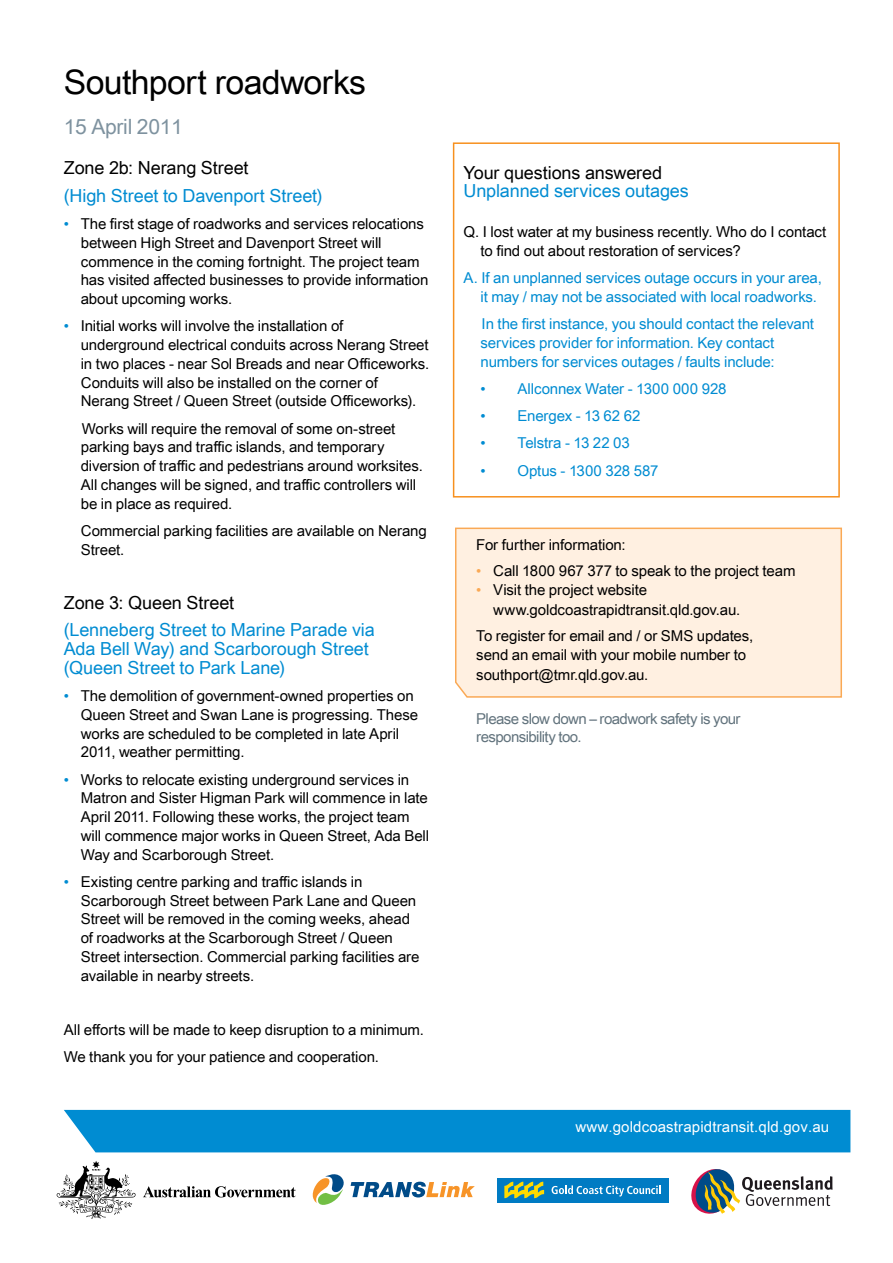
<style>
.page{position:relative;width:893px;height:1263px;background:#fff}
.page>*{position:absolute;margin:0;border:0;box-sizing:border-box;transform-origin:0 0}
.t1{font:33.75px "Arial Unicode MS";letter-spacing:-.015em;color:#000}
.t2{font:21px "Arial Unicode MS";letter-spacing:-.015em;color:#7e929f}
.t3{font:18px/18.8px "Arial Unicode MS";letter-spacing:-.005em;color:#008cd2}
.t4{font:18px "Arial Unicode MS";letter-spacing:-.005em;color:#000}
.t5{font:15px/18.8px "Arial Unicode MS";letter-spacing:-.01em;color:#000}
.t6{font:15px/18.8px "Arial Unicode MS";letter-spacing:-.005em;color:#008cd2}
.t7{font:15px/18px "Arial Unicode MS";letter-spacing:-.04em;color:#62737d}
.t8{font:15px "Arial Unicode MS";letter-spacing:.01em;color:#fff}
.s1{color:#008cd2}
.s2{color:#faa955}
</style>
<div class="page">
<div style="left:64px;top:1110px;width:786px;height:42px;background:#008cd2"></div>
<svg style="left:691px;top:1169px;width:142px;height:45px"></svg>
<svg style="left:312px;top:1174px;width:163px;height:31px"></svg>
<svg style="left:143px;top:1186px;width:153px;height:11px"></svg>
<svg style="left:57px;top:1161px;width:79px;height:58px"></svg>
<div style="left:497px;top:1178px;width:171px;height:24px;background:#007bc3"></div>
<svg style="left:552px;top:1185px;width:108px;height:11px"></svg>
<svg style="left:504px;top:1181px;width:40px;height:17px"></svg>
<div style="left:455px;top:527px;width:387px;height:171px;background:#fff0e1"></div>
<div style="left:453px;top:142px;width:387px;height:355px;border:2px solid #f7901e"></div>
<h1 class="t1" style="left:64px;top:57px;width:304px">Southport roadworks</h1>
<h2 class="t2" style="left:64px;top:111px;width:121px">15 April 2011</h2>
<p class="t4" style="left:64px;top:155px;width:186px">Zone 2b: Nerang Street</p>
<p class="t3" style="left:64px;top:186px;width:260px">(High Street to Davenport Street)</p>
<p class="t5" style="left:81px;top:214px;width:349px;text-indent:-17px"><span class="s1">•</span> The first stage of roadworks and services relocations between High Street and Davenport Street will commence in the coming fortnight. The project team has visited affected businesses to provide information about upcoming works.</p>
<p class="t5" style="left:81px;top:316px;width:350px;text-indent:-17px"><span class="s1">•</span> Initial works will involve the installation of underground electrical conduits across Nerang Street in two places - near Sol Breads and near Officeworks.<br>Conduits will also be installed on the corner of Nerang Street / Queen Street (outside Officeworks).</p>
<p class="t5" style="left:81px;top:418px;width:344px">Works will require the removal of some on-street parking bays and traffic islands, and temporary diversion of traffic and pedestrians around worksites.<br>All changes will be signed, and traffic controllers will be in place as required.</p>
<p class="t5" style="left:81px;top:521px;width:348px">Commercial parking facilities are available on Nerang<br>Street.</p>
<p class="t4" style="left:64px;top:590px;width:172px">Zone 3: Queen Street</p>
<p class="t3" style="left:64px;top:620px;width:313px">(Lenneberg Street to Marine Parade via<br>Ada Bell Way) and Scarborough Street (Queen Street to Park Lane)</p>
<p class="t5" style="left:81px;top:686px;width:339px;text-indent:-17px"><span class="s1">•</span> The demolition of government-owned properties on Queen Street and Swan Lane is progressing. These works are scheduled to be completed in late April 2011, weather permitting.</p>
<p class="t5" style="left:81px;top:770px;width:350px;text-indent:-17px"><span class="s1">•</span> Works to relocate existing underground services in Matron and Sister Higman Park will commence in late April 2011. Following these works, the project team will commence major works in Queen Street, Ada Bell Way and Scarborough Street.</p>
<p class="t5" style="left:81px;top:872px;width:340px;text-indent:-17px"><span class="s1">•</span> Existing centre parking and traffic islands in Scarborough Street between Park Lane and Queen Street will be removed in the coming weeks, ahead of roadworks at the Scarborough Street / Queen Street intersection. Commercial parking facilities are available in nearby streets.</p>
<p class="t5" style="left:64px;top:1016px;width:362px;line-height:27.3px">All efforts will be made to keep disruption to a minimum.<br>We thank you for your patience and cooperation.</p>
<p class="t4" style="left:463px;top:159px;width:200px">Your questions answered</p>
<p class="t3" style="left:463px;top:181px;width:227px">Unplanned services outages</p>
<p class="t5" style="left:480px;top:222px;width:347px;text-indent:-17px">Q. I lost water at my business recently. Who do I contact to find out about restoration of services?</p>
<p class="t6" style="left:480px;top:268px;width:343px;text-indent:-17px">A. If an unplanned services outage occurs in your area, it may / may not be associated with local roadworks.</p>
<p class="t6" style="left:480px;top:314px;width:335px">In the first instance, you should contact the relevant services provider for information. Key contact numbers for services outages / faults include:</p>
<p class="t6" style="left:480px;top:379px;width:247px">• Allconnex Water - 1300 000 928</p>
<p class="t6" style="left:480px;top:406px;width:161px">• Energex - 13 62 62</p>
<p class="t6" style="left:480px;top:433px;width:151px">• Telstra - 13 22 03</p>
<p class="t6" style="left:480px;top:461px;width:179px">• Optus - 1300 328 587</p>
<p class="t5" style="left:476px;top:535px;width:151px">For further information:</p>
<p class="t5" style="left:476px;top:561px;width:321px"><span class="s2">•</span> Call 1800 967 377 to speak to the project team</p>
<p class="t5" style="left:493px;top:580px;width:249px;line-height:19.5px;text-indent:-17px"><span class="s2">•</span> Visit the project website www.goldcoastrapidtransit.qld.gov.au.</p>
<p class="t5" style="left:476px;top:625px;width:279px;line-height:19.5px">To register for email and / or SMS updates, send an email with your mobile number to southport@tmr.qld.gov.au.</p>
<p class="t7" style="left:476px;top:709px;width:266px">Please slow down – roadwork safety is your responsibility too.</p>
<p class="t8" style="left:575px;top:1116px;width:255px">www.goldcoastrapidtransit.qld.gov.au</p>
</div>
